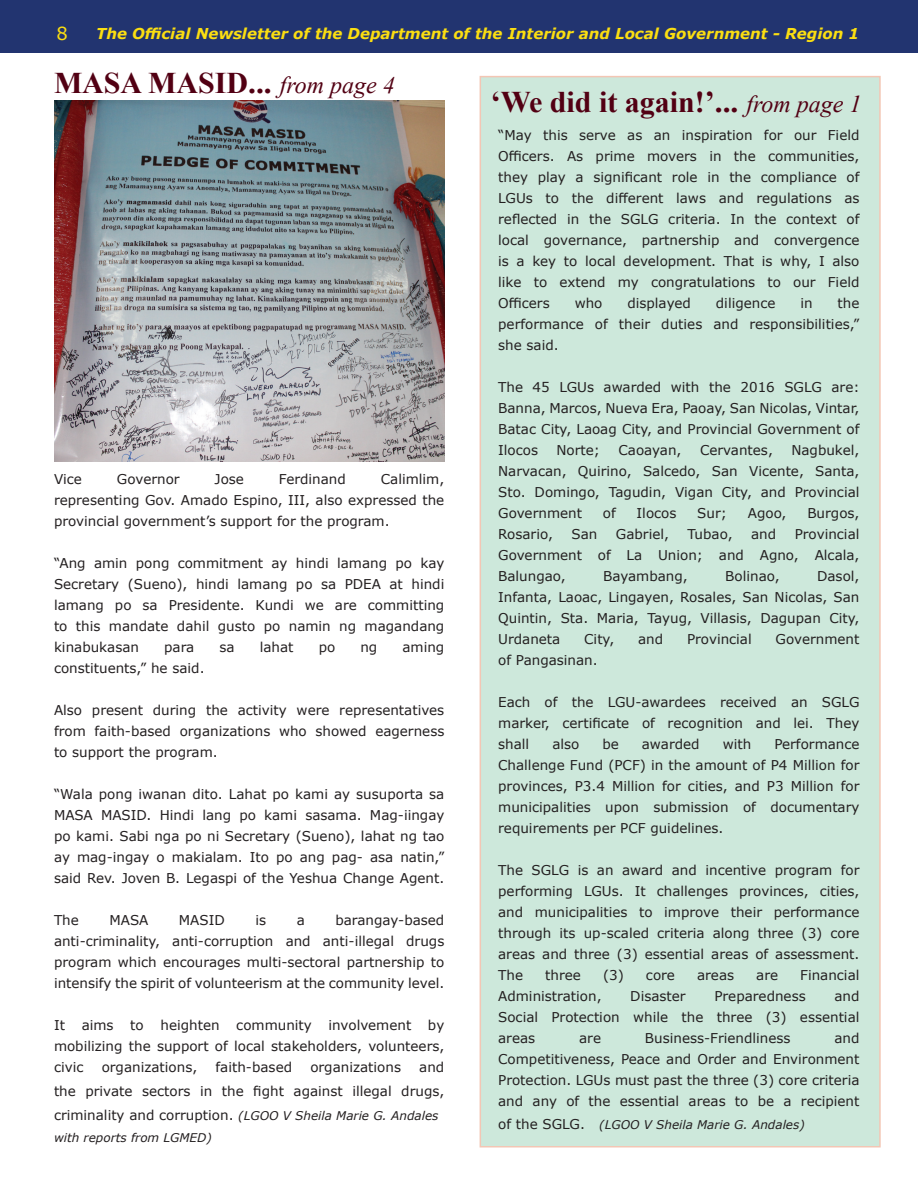
<style>
.page{position:relative;width:918px;height:1188px;background:#fff}
.page>*{position:absolute;margin:0;border:0;box-sizing:border-box;transform-origin:0 0}
.t1{font:700 30px "Times New Roman";color:#520013}
.t2{font:18px "Verdana";color:#fbde11}
.t3{font:italic 700 15px "Verdana";color:#fbde11}
.t4{font:13.5px/21px "Verdana";color:#231f20;text-align:justify}
.t5{font:italic 12px/21.8px "Verdana";color:#231f20}
.s1{font-size:31.5px}
.s2{font-weight:400;font-style:italic;font-size:24px}
.s3{font-style:normal;font-size:13.5px}
</style>
<div class="page">
<div style="left:0;top:0;width:918px;height:53px;background:#223470"></div>
<div style="left:4px;top:7px;width:116px;height:38px;background:#223470"></div>
<img style="left:54px;top:101px;width:390px;height:361px">
<div style="left:480px;top:76px;width:401px;height:1072px;background:#cde8db;border:2px solid #f3c6b4"></div>
<h2 class="t2" style="left:57px;top:22px;width:13px">8</h2>
<p class="t3" style="left:96px;top:23px;width:765px">The Official Newsletter of the Department of the Interior and Local Government - Region 1</p>
<h1 class="t1" style="left:54px;top:62px;width:342px">MASA MASID<span class="s1">...</span> <span class="s2">from page 4</span></h1>
<p class="t4" style="left:54px;top:469px;width:392px;text-indent:327px">Calimlim, representing Gov. Amado Espino, III, also expressed the provincial government’s support for the program.</p>
<p class="t4" style="left:54px;top:553px;width:392px">“Ang amin pong commitment ay hindi lamang po kay Secretary (Sueno), hindi lamang po sa PDEA at hindi lamang po sa Presidente. Kundi we are committing to this mandate dahil gusto po namin ng magandang kinabukasan</p>
<p class="t4" style="left:54px;top:469px;width:30px">Vice</p>
<p class="t4" style="left:117px;top:469px;width:64px">Governor</p>
<p class="t4" style="left:215px;top:469px;width:31px">Jose</p>
<p class="t4" style="left:279px;top:469px;width:68px">Ferdinand</p>
<p class="t4" style="left:164px;top:637px;width:32px">para</p>
<p class="t4" style="left:219px;top:637px;width:17px">sa</p>
<p class="t4" style="left:260px;top:637px;width:35px">lahat</p>
<p class="t4" style="left:319px;top:637px;width:18px">po</p>
<p class="t4" style="left:360px;top:637px;width:18px">ng</p>
<p class="t4" style="left:402px;top:637px;width:43px">aming</p>
<p class="t4" style="left:54px;top:658px;width:152px">constituents,” he said.</p>
<p class="t4" style="left:54px;top:700px;width:392px">Also present during the activity were representatives from faith-based organizations who showed eagerness to support the program.</p>
<p class="t4" style="left:54px;top:784px;width:392px">“Wala pong iwanan dito. Lahat po kami ay susuporta sa MASA MASID. Hindi lang po kami sasama. Mag-iingay po kami. Sabi nga po ni Secretary (Sueno), lahat ng tao ay mag-ingay o makialam. Ito po ang pag- asa natin,” said Rev. Joven B. Legaspi of the Yeshua Change Agent.</p>
<p class="t4" style="left:54px;top:910px;width:26px">The</p>
<p class="t4" style="left:109px;top:910px;width:40px">MASA</p>
<p class="t4" style="left:179px;top:910px;width:47px">MASID</p>
<p class="t4" style="left:255px;top:910px;width:12px">is</p>
<p class="t4" style="left:297px;top:910px;width:10px">a</p>
<p class="t4" style="left:54px;top:910px;width:392px;text-indent:281px">barangay-based anti-criminality, anti-corruption and anti-illegal drugs program which encourages multi-sectoral partnership to intensify the spirit of volunteerism at the community level.</p>
<p class="t4" style="left:54px;top:1015px;width:392px">It aims to heighten community involvement by mobilizing the support of local stakeholders, volunteers, civic</p>
<p class="t4" style="left:102px;top:1057px;width:97px">organizations,</p>
<p class="t4" style="left:216px;top:1057px;width:78px">faith-based</p>
<p class="t4" style="left:310px;top:1057px;width:92px">organizations</p>
<p class="t4" style="left:54px;top:1055px;width:392px;line-height:24px;text-align:right">and<br>the private sectors in the fight against illegal drugs,</p>
<p class="t5" style="left:54px;top:1105px;width:386px"><span class="s3">criminality and corruption.</span> (LGOO V Sheila Marie G. Andales with reports from LGMED)</p>
<h1 class="t1" style="left:491px;top:81px;width:372px">‘We did it again!’<span class="s1">...</span> <span class="s2">from page 1</span></h1>
<p class="t4" style="left:498px;top:125px;width:363px">“May this serve as an inspiration for our Field Officers. As prime movers in the communities, they play a significant role in the compliance of LGUs to the different laws and regulations as reflected in the SGLG criteria. In the context of local governance, partnership and convergence is a key to local development. That is why, I also like to extend my congratulations to our Field Officers</p>
<p class="t4" style="left:498px;top:293px;width:363px;text-indent:339px">the performance of their duties and responsibilities,” she said.</p>
<p class="t4" style="left:498px;top:377px;width:363px">The 45 LGUs awarded with the 2016 SGLG are:<br>Banna, Marcos, Nueva Era, Paoay, San Nicolas, Vintar, Batac City, Laoag City, and Provincial Government of Ilocos</p>
<p class="t4" style="left:575px;top:293px;width:29px">who</p>
<p class="t4" style="left:627px;top:293px;width:65px">displayed</p>
<p class="t4" style="left:716px;top:293px;width:61px">diligence</p>
<p class="t4" style="left:800px;top:293px;width:14px">in</p>
<p class="t4" style="left:498px;top:440px;width:363px;text-indent:293px">Nagbukel, Narvacan, Quirino, Salcedo, San Vicente, Santa, Sto. Domingo, Tagudin, Vigan City, and Provincial Government</p>
<p class="t4" style="left:557px;top:440px;width:45px">Norte;</p>
<p class="t4" style="left:619px;top:440px;width:65px">Caoayan,</p>
<p class="t4" style="left:700px;top:440px;width:74px">Cervantes,</p>
<p class="t4" style="left:603px;top:503px;width:14px">of</p>
<p class="t4" style="left:637px;top:503px;width:41px">Ilocos</p>
<p class="t4" style="left:697px;top:503px;width:31px">Sur;</p>
<p class="t4" style="left:748px;top:503px;width:40px">Agoo,</p>
<p class="t4" style="left:807px;top:503px;width:54px">Burgos,</p>
<p class="t4" style="left:498px;top:524px;width:363px;text-indent:297px">Provincial Government of La Union; and Agno, Alcala, Balungao,</p>
<p class="t4" style="left:498px;top:524px;width:56px">Rosario,</p>
<p class="t4" style="left:572px;top:524px;width:27px">San</p>
<p class="t4" style="left:616px;top:524px;width:55px">Gabriel,</p>
<p class="t4" style="left:688px;top:524px;width:46px">Tubao,</p>
<p class="t4" style="left:751px;top:524px;width:27px">and</p>
<p class="t4" style="left:498px;top:566px;width:363px;text-indent:319px">Dasol, Infanta, Laoac, Lingayen, Rosales, San Nicolas, San Quintin, Sta. Maria, Tayug, Villasis, Dagupan City, Urdaneta</p>
<p class="t4" style="left:603px;top:566px;width:86px">Bayambang,</p>
<p class="t4" style="left:725px;top:566px;width:56px">Bolinao,</p>
<p class="t4" style="left:584px;top:629px;width:32px">City,</p>
<p class="t4" style="left:638px;top:629px;width:27px">and</p>
<p class="t4" style="left:687px;top:629px;width:66px">Provincial</p>
<p class="t4" style="left:776px;top:629px;width:85px">Government</p>
<p class="t4" style="left:498px;top:650px;width:101px">of Pangasinan.</p>
<p class="t4" style="left:498px;top:692px;width:363px">Each of the LGU-awardees received an SGLG marker, certificate of recognition and lei. They shall</p>
<p class="t4" style="left:498px;top:734px;width:363px;text-indent:276px">Performance Challenge Fund (PCF) in the amount of P4 Million for provinces, P3.4 Million for cities, and P3 Million for municipalities upon submission of documentary requirements per PCF guidelines.</p>
<p class="t4" style="left:498px;top:860px;width:363px">The SGLG is an award and incentive program for performing LGUs. It challenges provinces, cities, and municipalities to improve their performance through its up-scaled criteria along three (3) core areas and three (3) essential areas of assessment.<br>The</p>
<p class="t4" style="left:552px;top:734px;width:29px">also</p>
<p class="t4" style="left:602px;top:734px;width:18px">be</p>
<p class="t4" style="left:642px;top:734px;width:59px">awarded</p>
<p class="t4" style="left:723px;top:734px;width:30px">with</p>
<p class="t4" style="left:545px;top:965px;width:37px">three</p>
<p class="t4" style="left:603px;top:965px;width:73px">(3) core</p>
<p class="t4" style="left:697px;top:965px;width:39px">areas</p>
<p class="t4" style="left:756px;top:965px;width:23px">are</p>
<p class="t4" style="left:800px;top:965px;width:61px">Financial</p>
<p class="t4" style="left:498px;top:986px;width:105px">Administration,</p>
<p class="t4" style="left:630px;top:986px;width:57px">Disaster</p>
<p class="t4" style="left:714px;top:986px;width:93px">Preparedness</p>
<p class="t4" style="left:498px;top:986px;width:363px;text-indent:336px">and Social Protection while the three (3) essential areas</p>
<p class="t4" style="left:498px;top:1028px;width:363px;text-indent:336px">and Competitiveness, Peace and Order and Environment Protection. LGUs must past the three (3) core criteria and any of the essential areas to be a recipient</p>
<p class="t5" style="left:498px;top:1113px;width:308px"><span class="s3">of the SGLG.</span> (LGOO V Sheila Marie G. Andales)</p>
<p class="t4" style="left:579px;top:1028px;width:23px">are</p>
<p class="t4" style="left:645px;top:1028px;width:147px">Business-Friendliness</p>
</div>
